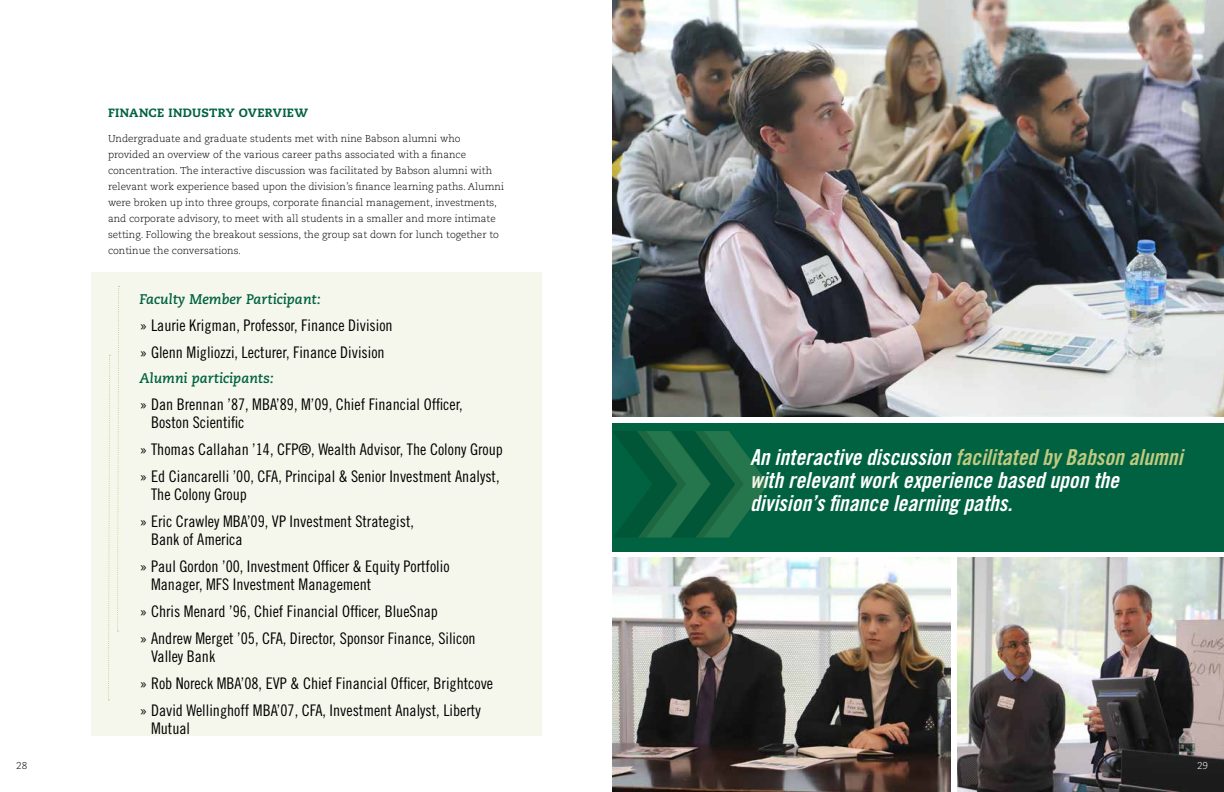
<style>
.page{position:relative;width:1224px;height:792px;background:#fff}
.page>*{position:absolute;margin:0;border:0;box-sizing:border-box;transform-origin:0 0}
.t1{font:22px/23px "Trade Gothic LT Std Bd Cn 20 Obl";color:#fff}
.t2{font:16px/27px "Trade Gothic LT Std Cn 18";color:#000}
.t3{font:italic 700 14px "Caecilia LT Std";color:#006241}
.t4{font:800 12px "Caecilia LT Std";letter-spacing:.025em;color:#006241}
.t5{font:300 10px/16px "Caecilia LT Std";color:#000}
.t6{font:300 10px "Caecilia LT Std";color:#fff}
.s1{color:#c0ca80}
</style>
<div class="page">
<div style="left:91px;top:272px;width:450px;height:464px;background:#f6f7ec"></div>
<img style="left:957px;top:557px;width:267px;height:235px">
<img style="left:612px;top:557px;width:338px;height:235px">
<img style="left:612px;top:0;width:612px;height:417px">
<div style="left:612px;top:423px;width:612px;height:129px;background:#006241"></div>
<svg style="left:613px;top:431px;width:156px;height:107px"></svg>
<svg style="left:117px;top:286px;width:3px;height:346px"></svg>
<svg style="left:108px;top:355px;width:3px;height:345px"></svg>
<p class="t4" style="left:108px;top:106px;width:201px">FINANCE INDUSTRY OVERVIEW</p>
<p class="t5" style="left:108px;top:131px;width:397px">Undergraduate and graduate students met with nine Babson alumni who provided an overview of the various career paths associated with a finance concentration. The interactive discussion was facilitated by Babson alumni with relevant work experience based upon the division’s finance learning paths. Alumni were broken up into three groups, corporate financial management, investments, and corporate advisory, to meet with all students in a smaller and more intimate setting. Following the breakout sessions, the group sat down for lunch together to continue the conversations.</p>
<p class="t3" style="left:140px;top:291px;width:183px">Faculty Member Participant:</p>
<p class="t2" style="left:140px;top:312px;width:255px">» Laurie Krigman, Professor, Finance Division » Glenn Migliozzi, Lecturer, Finance Division</p>
<p class="t3" style="left:140px;top:370px;width:136px">Alumni participants:</p>
<p class="t2" style="left:151px;top:395px;width:313px;line-height:18px;text-indent:-12px">» Dan Brennan ’87, MBA’89, M’09, Chief Financial Officer,<br>Boston Scientific</p>
<p class="t2" style="left:140px;top:436px;width:365px">» Thomas Callahan ’14, CFP®, Wealth Advisor, The Colony Group » Ed Ciancarelli ’00, CFA, Principal &amp; Senior Investment Analyst,</p>
<p class="t2" style="left:140px;top:481px;width:276px;text-indent:12px">The Colony Group<br>» Eric Crawley MBA’09, VP Investment Strategist,</p>
<p class="t2" style="left:140px;top:526px;width:312px;text-indent:12px">Bank of America<br>» Paul Gordon ’00, Investment Officer &amp; Equity Portfolio</p>
<p class="t2" style="left:140px;top:571px;width:338px;text-indent:12px">Manager, MFS Investment Management<br>» Chris Menard ’96, Chief Financial Officer, BlueSnap<br>» Andrew Merget ’05, CFA, Director, Sponsor Finance, Silicon</p>
<p class="t2" style="left:140px;top:643px;width:355px;text-indent:12px">Valley Bank<br>» Rob Noreck MBA’08, EVP &amp; Chief Financial Officer, Brightcove » David Wellinghoff MBA’07, CFA, Investment Analyst, Liberty</p>
<p class="t2" style="left:151px;top:715px;width:41px">Mutual</p>
<h1 class="t1" style="left:750px;top:446px;width:434px">An interactive discussion <span class="s1">facilitated by Babson alumni </span>with relevant work experience based upon the division’s finance learning paths.</h1>
<p class="t5" style="left:16px;top:758px;width:13px">28</p>
<p class="t6" style="left:1197px;top:760px;width:13px">29</p>
</div>
